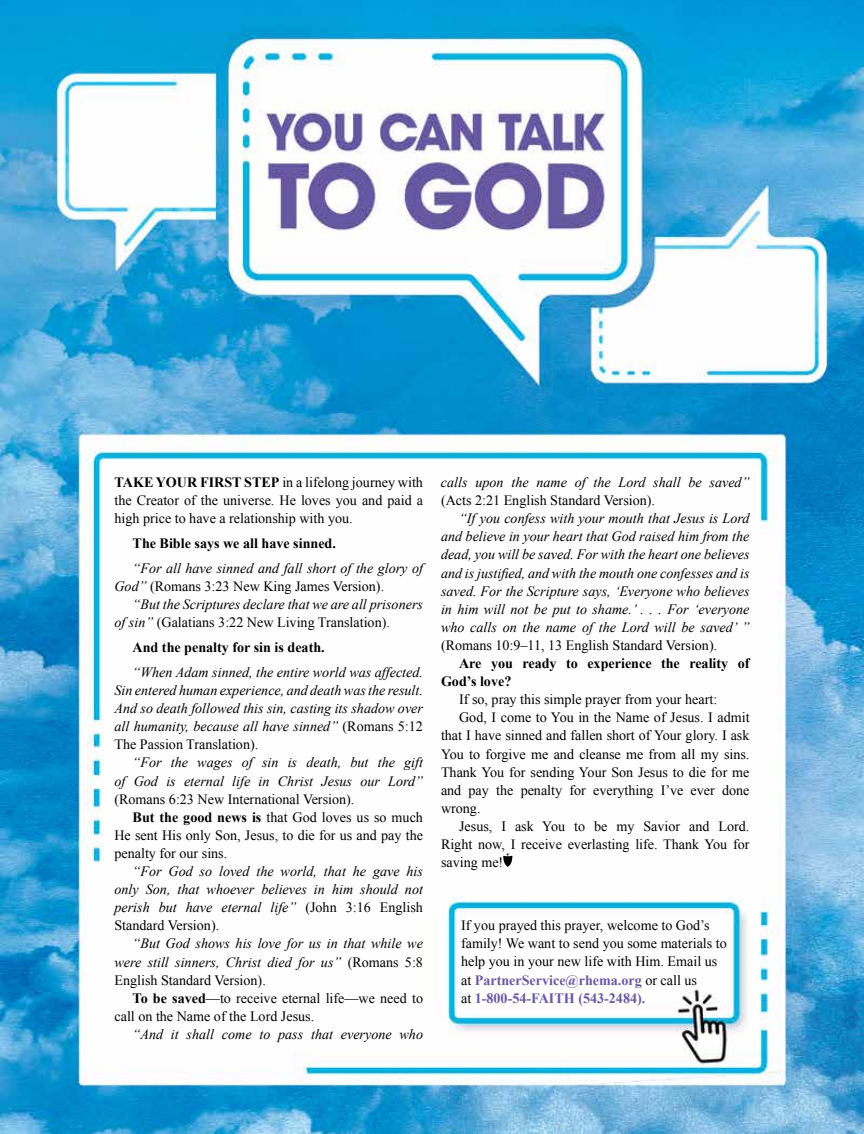
<style>
.page{position:relative;width:864px;height:1134px;background:#fff}
.page>*{position:absolute;margin:0;border:0;box-sizing:border-box;transform-origin:0 0}
.t1{font:italic 14.25px/18.1px "Times New Roman";color:#000;text-align:justify}
.t2{font:14.25px/18.1px "Times New Roman";color:#000}
.t3{font:700 14.25px/18.1px "Times New Roman";color:#000}
.s1{font-weight:700}
.s2{font-style:normal}
.s3{font-weight:700;color:#6758a2}
</style>
<div class="page">
<img style="left:0;top:0;width:864px;height:1134px">
<svg style="left:503px;top:853px;width:9px;height:14px"></svg>
<p class="t2" style="left:114px;top:473px;width:310px;text-align:justify"><span class="s1">TAKE YOUR FIRST STEP</span> in a lifelong journey with the Creator of the universe. He loves you and paid a high price to have a relationship with you.</p>
<p class="t3" style="left:133px;top:534px;width:205px">The Bible says we all have sinned.</p>
<p class="t1" style="left:114px;top:559px;width:310px;text-indent:18px">“For all have sinned and fall short of the glory of<br>God” <span class="s2">(Romans 3:23 New King James Version).</span></p>
<p class="t1" style="left:114px;top:595px;width:310px;text-indent:18px">“But the Scriptures declare that we are all prisoners of sin” <span class="s2">(Galatians 3:22 New Living Translation).</span></p>
<p class="t3" style="left:133px;top:638px;width:194px">And the penalty for sin is death.</p>
<p class="t1" style="left:114px;top:663px;width:310px;text-indent:18px">“When Adam sinned, the entire world was affected.<br>Sin entered human experience, and death was the result.<br>And so death followed this sin, casting its shadow over all humanity, because all have sinned” <span class="s2">(Romans 5:12<br>The Passion Translation).</span></p>
<p class="t1" style="left:114px;top:753px;width:310px;text-align:right">“For the wages of sin is death, but the gift<br>of God is eternal life in Christ Jesus our Lord”</p>
<p class="t2" style="left:114px;top:790px;width:241px">(Romans 6:23 New International Version).</p>
<p class="t2" style="left:133px;top:808px;width:292px"><span class="s1">But the good news is</span> that God loves us so much</p>
<p class="t2" style="left:114px;top:826px;width:310px">He sent His only Son, Jesus, to die for us and pay the</p>
<p class="t2" style="left:114px;top:844px;width:114px">penalty for our sins.</p>
<p class="t1" style="left:114px;top:862px;width:310px;text-indent:18px">“For God so loved the world, that he gave his only Son, that whoever believes in him should not perish but have eternal life” <span class="s2">(John 3:16 English Standard Version).</span></p>
<p class="t1" style="left:114px;top:934px;width:310px;text-indent:18px">“But God shows his love for us in that while we were still sinners, Christ died for us” <span class="s2">(Romans 5:8<br>English Standard Version).</span></p>
<p class="t2" style="left:114px;top:989px;width:310px;text-indent:18px"><span class="s1">To be saved</span>—to receive eternal life—we need to call on the Name of the Lord Jesus.</p>
<p class="t1" style="left:133px;top:1025px;width:292px">“And it shall come to pass that everyone who</p>
<p class="t1" style="left:441px;top:473px;width:310px">calls upon the name of the Lord shall be saved”</p>
<p class="t2" style="left:441px;top:491px;width:216px">(Acts 2:21 English Standard Version).</p>
<p class="t1" style="left:441px;top:509px;width:310px;text-indent:18px">“If you confess with your mouth that Jesus is Lord and believe in your heart that God raised him from the dead, you will be saved. For with the heart one believes and is justified, and with the mouth one confesses and is saved. For the Scripture says, ‘Everyone who believes in him will not be put to shame.’ . . . For ‘everyone who calls on the name of the Lord will be saved’ ”</p>
<p class="t2" style="left:441px;top:636px;width:278px">(Romans 10:9–11, 13 English Standard Version).</p>
<p class="t3" style="left:441px;top:654px;width:310px;text-indent:18px">Are you ready to experience the reality of<br>God’s love?</p>
<p class="t2" style="left:459px;top:690px;width:260px">If so, pray this simple prayer from your heart:</p>
<p class="t2" style="left:459px;top:708px;width:292px">God, I come to You in the Name of Jesus. I admit</p>
<p class="t2" style="left:441px;top:726px;width:310px">that I have sinned and fallen short of Your glory. I ask</p>
<p class="t2" style="left:441px;top:744px;width:310px">You to forgive me and cleanse me from all my sins.</p>
<p class="t2" style="left:441px;top:763px;width:310px">Thank You for sending Your Son Jesus to die for me</p>
<p class="t2" style="left:441px;top:781px;width:310px">and pay the penalty for everything I’ve ever done</p>
<p class="t2" style="left:441px;top:799px;width:41px">wrong.</p>
<p class="t2" style="left:459px;top:817px;width:292px">Jesus, I ask You to be my Savior and Lord.</p>
<p class="t2" style="left:441px;top:835px;width:310px">Right now, I receive everlasting life. Thank You for</p>
<p class="t2" style="left:441px;top:853px;width:64px">saving me!</p>
<p class="t2" style="left:461px;top:916px;width:267px">If you prayed this prayer, welcome to God’s family! We want to send you some materials to help you in your new life with Him. Email us at <span class="s3">PartnerService@rhema.org</span> or call us<br>at <span class="s3">1-800-54-FAITH (543-2484).</span></p>
</div>
